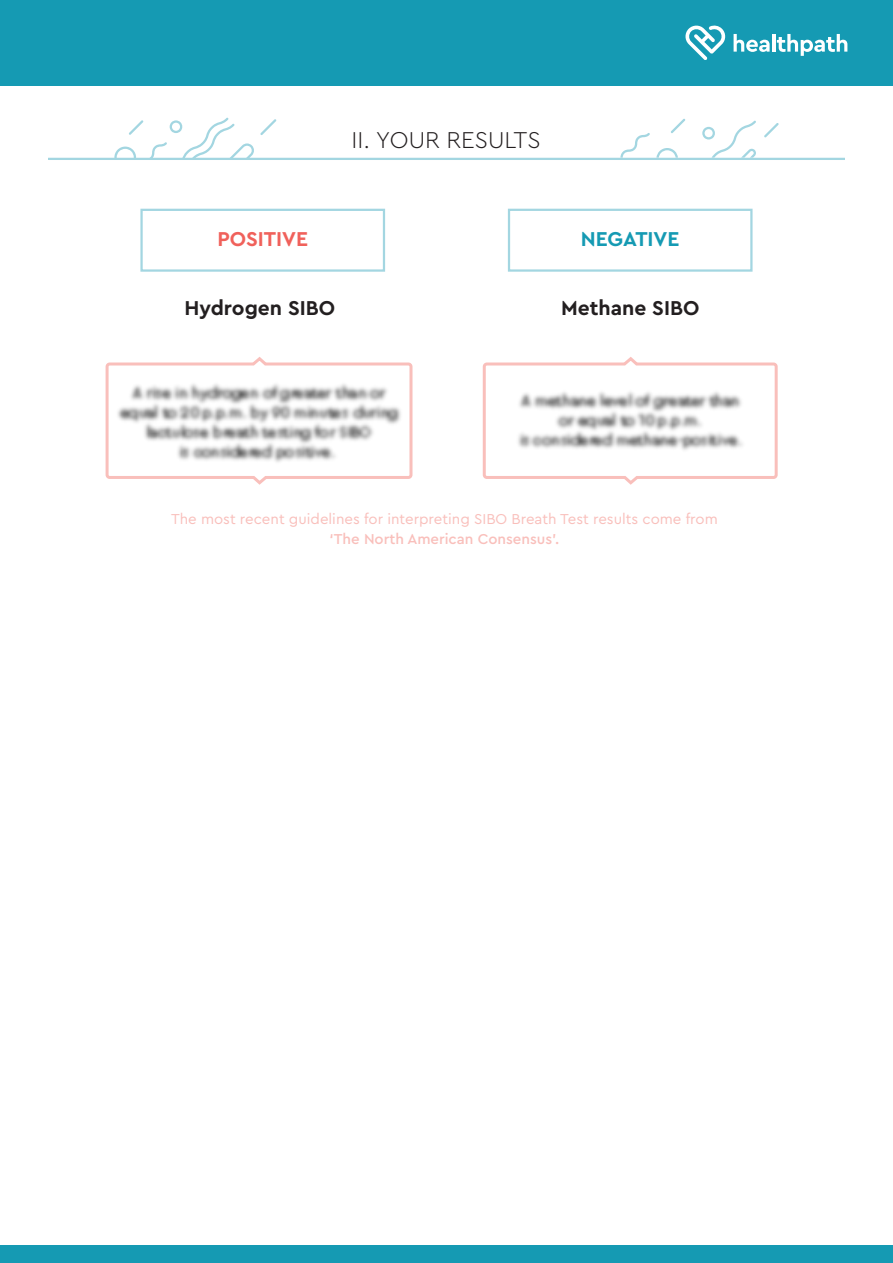
<style>
.page{position:relative;width:893px;height:1263px;background:#fff}
.page>*{position:absolute;margin:0;border:0;box-sizing:border-box;transform-origin:0 0}
.t1{font:300 24px "Cera Pro";color:#231f20}
.t2{font:700 21px "Cera Pro";color:#231f20}
.t3{font:700 21px "Cera Pro";color:#f0615b}
.t4{font:700 21px "Cera Pro";color:#159ab3}
.t5{font:15px "Cera Pro";color:#f9bfbb}
.t6{font:500 15px "Cera Pro";color:#f9bfbb}
</style>
<div class="page">
<div style="left:0;top:0;width:893px;height:85px;background:#159ab3"></div>
<svg style="left:685px;top:25px;width:41px;height:35px"></svg>
<svg style="left:734px;top:34px;width:36px;height:18px"></svg>
<hr style="left:772px;top:34px;width:3px;height:18px;background:#fff">
<svg style="left:777px;top:34px;width:70px;height:22px"></svg>
<div style="left:0;top:1245px;width:893px;height:18px;background:#159ab3"></div>
<hr style="left:48px;top:158px;width:797px;height:2px;background:#a3d6e1">
<svg style="left:671px;top:119px;width:14px;height:14px"></svg>
<svg style="left:620px;top:133px;width:30px;height:25px"></svg>
<svg style="left:656px;top:148px;width:22px;height:10px"></svg>
<svg style="left:764px;top:123px;width:15px;height:14px"></svg>
<svg style="left:702px;top:121px;width:54px;height:37px"></svg>
<svg style="left:114px;top:118px;width:162px;height:40px"></svg>
<div style="left:140px;top:209px;width:245px;height:63px;background:#fff;border:2px solid #a3d6e1"></div>
<div style="left:508px;top:209px;width:244px;height:63px;background:#fff;border:2px solid #a3d6e1"></div>
<svg style="left:105px;top:357px;width:308px;height:128px"></svg>
<svg style="left:482px;top:357px;width:296px;height:128px"></svg>
<h1 class="t1" style="left:352px;top:124px;width:191px">II. YOUR RESULTS</h1>
<h2 class="t3" style="left:217px;top:225px;width:92px">POSITIVE</h2>
<h2 class="t2" style="left:184px;top:294px;width:152px">Hydrogen SIBO</h2>
<h2 class="t4" style="left:581px;top:225px;width:100px">NEGATIVE</h2>
<h2 class="t2" style="left:561px;top:294px;width:140px">Methane SIBO</h2>
<p class="t5" style="left:171px;top:509px;width:548px">The most recent guidelines for interpreting SIBO Breath Test results come from</p>
<p class="t6" style="left:330px;top:529px;width:231px">‘The North American Consensus’.</p>
</div>
